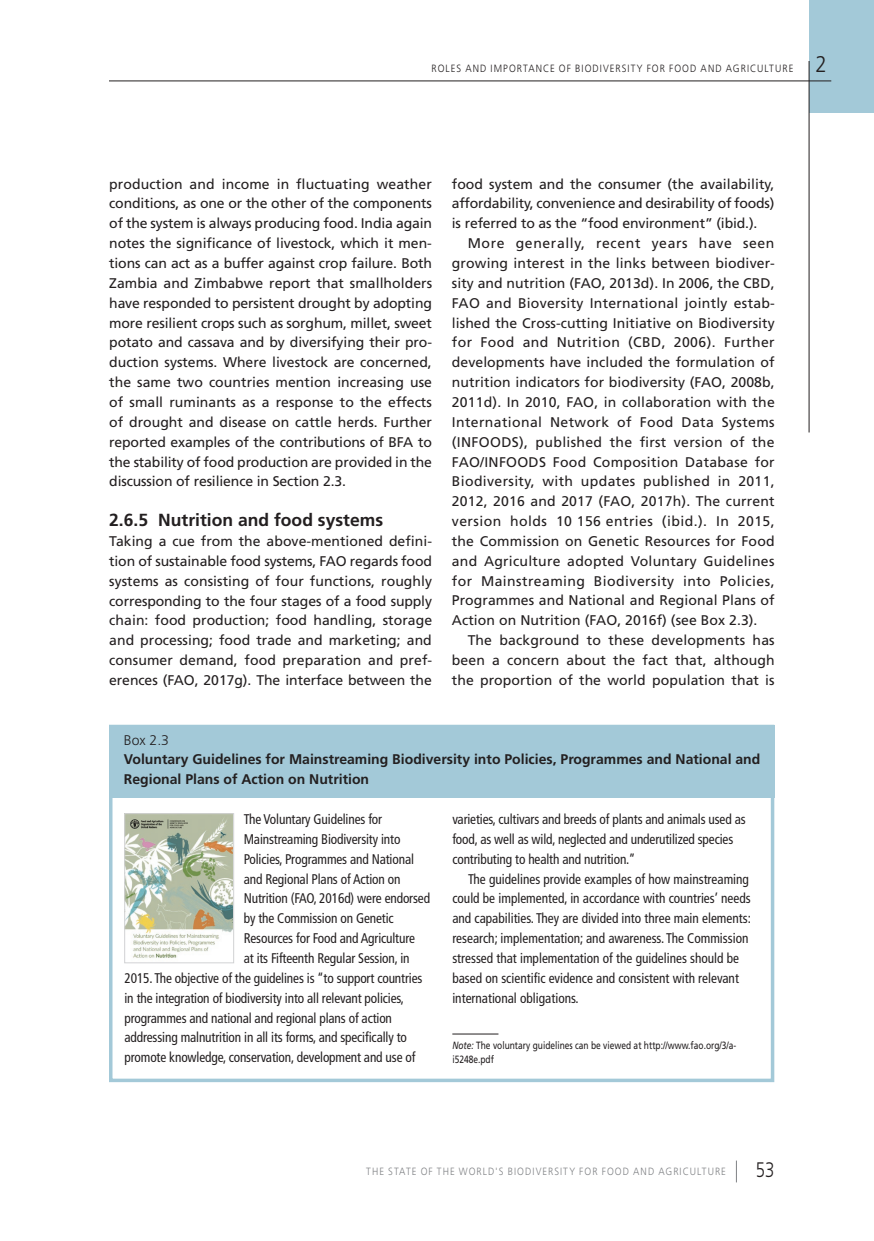
<style>
.page{position:relative;width:874px;height:1241px;background:#fff}
.page>*{position:absolute;margin:0;border:0;box-sizing:border-box;transform-origin:0 0}
.t1{font:300 21px "Frutiger LT Std";color:#231f20;scale:.8 1}
.t2{font:700 17.5px "Frutiger LT Std";color:#231f20}
.t3{font:14px/19.8px "Frutiger LT Std";letter-spacing:-.005em;color:#231f20;text-align:justify}
.t4{font:condensed 14px/19.8px "Frutiger LT Std";letter-spacing:-.01em;color:#231f20;scale:.95 1}
.t5{font:700 14px/19.2px "Frutiger LT Std";color:#231f20}
.t6{font:300 14px "Frutiger LT Std";color:#231f20}
.t7{font:10.5px/14px "Frutiger LT Std";color:#231f20;scale:.8 1}
.t8{font:300 10.5px "Frutiger LT Std";letter-spacing:.11em;color:#231f20;scale:.9 1}
.t9{font:300 10.5px "Frutiger LT Std";letter-spacing:.11em;color:#808285;scale:.9 1}
.s1{font-size:22.75px}
.s2{font-style:italic}
</style>
<div class="page">
<div style="left:808px;top:0;width:65px;height:113px;background:#a3c9d8"></div>
<hr style="left:109px;top:80px;width:721px;height:1px;background:#231f20">
<hr style="left:808px;top:61px;width:1px;height:371px;background:#231f20">
<svg style="left:735px;top:1161px;width:1px;height:21px"></svg>
<div style="left:109px;top:724px;width:664px;height:357px;border:4px solid #a3c9d8"></div>
<div style="left:109px;top:724px;width:664px;height:73px;background:#a3c9d8"></div>
<hr style="left:452px;top:1033px;width:46px;height:1px;background:#231f20">
<img style="left:126px;top:815px;width:106px;height:143px">
<div style="left:124px;top:813px;width:110px;height:149px;border:1px solid #d1d2d4"></div>
<p class="t8" style="left:431px;top:62px;width:441px">ROLES AND IMPORTANCE OF BIODIVERSITY FOR FOOD AND AGRICULTURE <span class="s1">2</span></p>
<p class="t3" style="left:109px;top:174px;width:324px">production and income in fluctuating weather conditions, as one or the other of the components of the system is always producing food. India again notes the significance of livestock, which it men&shy;tions can act as a buffer against crop failure. Both Zambia and Zimbabwe report that smallholders have responded to persistent drought by adopting more resilient crops such as sorghum, millet, sweet potato and cassava and by diversifying their pro&shy;duction systems. Where livestock are concerned, the same two countries mention increasing use of small ruminants as a response to the effects of drought and disease on cattle herds. Further reported examples of the contributions of BFA to the stability of food production are provided in the discussion of resilience in Section 2.3.</p>
<p class="t2" style="left:109px;top:509px;width:275px">2.6.5 Nutrition and food systems</p>
<p class="t3" style="left:109px;top:531px;width:324px">Taking a cue from the above-mentioned defini&shy;tion of sustainable food systems, FAO regards food systems as consisting of four functions, roughly corresponding to the four stages of a food supply chain: food production; food handling, storage and processing; food trade and marketing; and consumer demand, food preparation and pref&shy;erences (FAO, 2017g). The interface between the</p>
<p class="t3" style="left:451px;top:174px;width:324px">food system and the consumer (the availability, affordability, convenience and desirability of foods) is referred to as the “food environment” (ibid.).</p>
<p class="t3" style="left:451px;top:233px;width:324px;text-indent:16px">More generally, recent years have seen growing interest in the links between biodiver&shy;sity and nutrition (FAO, 2013d). In 2006, the CBD, FAO and Bioversity International jointly estab&shy;lished the Cross-cutting Initiative on Biodiversity for Food and Nutrition (CBD, 2006). Further developments have included the formulation of nutrition indicators for biodiversity (FAO, 2008b, 2011d). In 2010, FAO, in collaboration with the International Network of Food Data Systems (INFOODS), published the first version of the FAO/INFOODS Food Composition Database for Biodiversity, with updates published in 2011, 2012, 2016 and 2017 (FAO, 2017h). The current version holds 10 156 entries (ibid.). In 2015, the Commission on Genetic Resources for Food and Agriculture adopted Voluntary Guidelines for Mainstreaming Biodiversity into Policies, Programmes and National and Regional Plans of Action on Nutrition (FAO, 2016f) (see Box 2.3).</p>
<p class="t3" style="left:451px;top:630px;width:324px;text-indent:16px">The background to these developments has been a concern about the fact that, although the proportion of the world population that is</p>
<p class="t6" style="left:124px;top:732px;width:47px">BOX 2.3</p>
<p class="t5" style="left:124px;top:750px;width:637px">Voluntary Guidelines for Mainstreaming Biodiversity into Policies, Programmes and National and<br>Regional Plans of Action on Nutrition</p>
<p class="t4" style="left:244px;top:809px;width:147px">The Voluntary Guidelines for</p>
<p class="t4" style="left:244px;top:829px;width:166px">Mainstreaming Biodiversity into</p>
<p class="t4" style="left:244px;top:848px;width:181px">Policies, Programmes and National</p>
<p class="t4" style="left:244px;top:868px;width:166px">and Regional Plans of Action on</p>
<p class="t4" style="left:244px;top:888px;width:197px">Nutrition (FAO, 2016d) were endorsed</p>
<p class="t4" style="left:244px;top:908px;width:159px">by the Commission on Genetic</p>
<p class="t4" style="left:244px;top:928px;width:182px">Resources for Food and Agriculture</p>
<p class="t4" style="left:244px;top:948px;width:176px">at its Fifteenth Regular Session, in</p>
<p class="t4" style="left:124px;top:968px;width:315px">2015. The objective of the guidelines is “to support countries</p>
<p class="t4" style="left:124px;top:987px;width:295px">in the integration of biodiversity into all relevant policies,</p>
<p class="t4" style="left:124px;top:1007px;width:283px">programmes and national and regional plans of action</p>
<p class="t4" style="left:124px;top:1027px;width:298px">addressing malnutrition in all its forms, and specifically to</p>
<p class="t4" style="left:124px;top:1047px;width:308px">promote knowledge, conservation, development and use of</p>
<p class="t4" style="left:452px;top:809px;width:310px">varieties, cultivars and breeds of plants and animals used as food, as well as wild, neglected and underutilized species contributing to health and nutrition.”</p>
<p class="t4" style="left:452px;top:868px;width:316px;text-indent:16px">The guidelines provide examples of how mainstreaming could be implemented, in accordance with countries’ needs and capabilities. They are divided into three main elements: research; implementation; and awareness. The Commission stressed that implementation of the guidelines should be based on scientific evidence and consistent with relevant international obligations.</p>
<p class="t7" style="left:452px;top:1038px;width:356px"><span class="s2">Note:</span> The voluntary guidelines can be viewed at http://www.fao.org/3/a&shy;i5248e.pdf</p>
<p class="t9" style="left:366px;top:1165px;width:32px">THE STATE</p>
<p class="t9" style="left:420px;top:1165px;width:104px">OF TH E WORLD'S BIODIVERSITY</p>
<p class="t9" style="left:579px;top:1165px;width:164px">FOR FOOD AND AGRICULTURE</p>
<h1 class="t1" style="left:755px;top:1157px;width:25px">53</h1>
</div>
